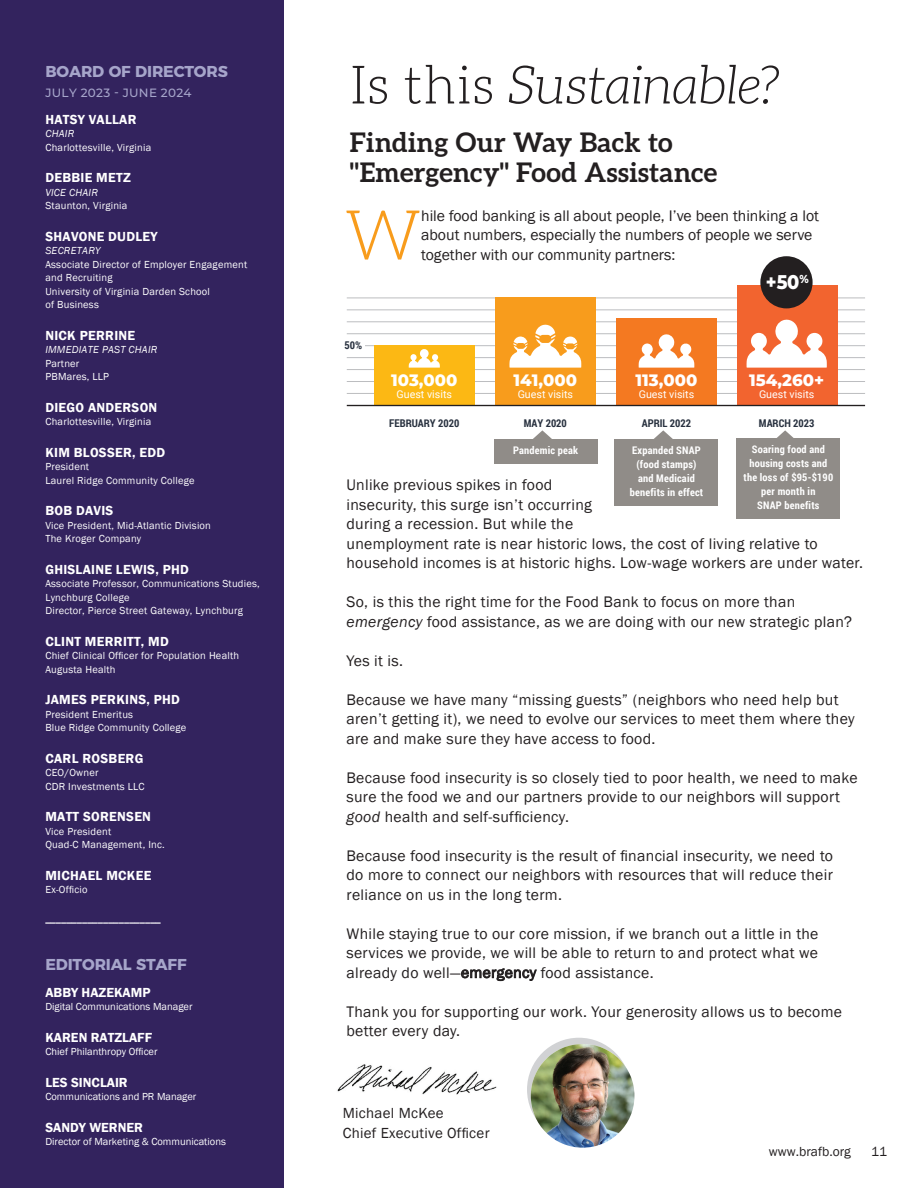
<style>
.page{position:relative;width:918px;height:1188px;background:#fff}
.page>*{position:absolute;margin:0;border:0;box-sizing:border-box;transform-origin:0 0}
.dropCap{font:300 69.15px "Aleo";color:#f89c1c}
.Plain_Text{font:italic 300 53.1px "Aleo";letter-spacing:-.005em;color:#231f20}
.Plain_Text-2{font:700 27px/29.1px "Aleo";letter-spacing:.01em;color:#231f20}
.t1{font:800 19.8px "Montserrat";color:#fff;scale:.9 1}
.t2{font:800 16.5px "Montserrat";color:#fff}
.p1{font:15.75px/19.5px "Franklin Gothic";letter-spacing:.02em;color:#231f20}
.dropCap-2{font:15.75px/19.5px "Franklin Gothic";color:#231f20}
.p1-2{font:700 15.75px "Montserrat";letter-spacing:-.01em;color:#a6a5ca}
.p1-3{font:15px "Franklin Gothic";letter-spacing:.02em;color:#231f20}
.p1-4{font:600 13.5px "Franklin Gothic";letter-spacing:.02em;color:#fff}
.p1-5{font:600 13.5px "Franklin Gothic";color:#fff}
.t3{font:13.5px "Franklin Gothic";color:#231f20}
.p1-6{font:500 12px "Montserrat";letter-spacing:.025em;color:#a6a5ca}
.t4{font:10.65px "Roboto";color:#fff}
.t5{font:700 10.65px "Roboto Condensed";color:#28313f}
.p1-7{font:10.5px/13.5px "Franklin Gothic";letter-spacing:.02em;color:#fff}
.CTA{font:700 10.5px/14.1px "Roboto Condensed";letter-spacing:.02em;color:#fff;text-align:center}
.p1-8{font:10.5px "Franklin Gothic";color:#fff}
.p1-9{font:italic 10.5px "Franklin Gothic";letter-spacing:.02em;color:#fff}
.p1-10{font:600 10.5px "Franklin Gothic";color:#fff}
.s1{font-style:normal}
.s2{font-style:italic}
</style>
<div class="page">
<div style="left:0;top:0;width:284px;height:1188px;background:#33235e"></div>
<img style="left:337px;top:1064px;width:160px;height:31px">
<div style="left:527px;top:1038px;width:104px;height:103px;background:#d1d2d4;border-radius:50%"></div>
<img style="left:531px;top:1044px;width:103px;height:104px;border-radius:52px">
<hr style="left:347px;top:393px;width:518px;height:1px;background:#bcbdc0">
<hr style="left:347px;top:381px;width:518px;height:1px;background:#bcbdc0">
<hr style="left:347px;top:369px;width:518px;height:1px;background:#bcbdc0">
<hr style="left:347px;top:357px;width:518px;height:1px;background:#bcbdc0">
<hr style="left:347px;top:345px;width:518px;height:1px;background:#bcbdc0">
<hr style="left:347px;top:333px;width:518px;height:1px;background:#bcbdc0">
<hr style="left:347px;top:321px;width:518px;height:1px;background:#bcbdc0">
<hr style="left:347px;top:310px;width:518px;height:1px;background:#bcbdc0">
<hr style="left:347px;top:298px;width:518px;height:1px;background:#bcbdc0">
<div style="left:495px;top:298px;width:101px;height:108px;background:#f89c1c"></div>
<div style="left:374px;top:346px;width:100px;height:60px;background:#fcb814"></div>
<div style="left:737px;top:286px;width:101px;height:120px;background:#f2642f"></div>
<div style="left:616px;top:318px;width:101px;height:88px;background:#f47921"></div>
<hr style="left:347px;top:405px;width:518px;height:1px;background:#231f20">
<svg style="left:509px;top:324px;width:72px;height:44px"></svg>
<svg style="left:409px;top:349px;width:31px;height:19px"></svg>
<svg style="left:747px;top:319px;width:80px;height:49px"></svg>
<svg style="left:639px;top:334px;width:55px;height:34px"></svg>
<svg style="left:533px;top:430px;width:19px;height:9px"></svg>
<div style="left:494px;top:439px;width:103px;height:24px;background:#908c88"></div>
<svg style="left:654px;top:430px;width:19px;height:9px"></svg>
<div style="left:615px;top:439px;width:103px;height:67px;background:#908c88"></div>
<svg style="left:777px;top:430px;width:17px;height:8px"></svg>
<div style="left:737px;top:438px;width:103px;height:81px;background:#908c88"></div>
<div style="left:760px;top:256px;width:53px;height:52px;background:#231f20;border-radius:50%"></div>
<div style="left:345px;top:338px;width:20px;height:14px;background:#fff"></div>
<p class="p1-2" style="left:45px;top:59px;width:184px">BOARD OF DIRECTORS</p>
<p class="p1-6" style="left:45px;top:84px;width:148px">JULY 2023 - JUNE 2024</p>
<p class="p1-4" style="left:45px;top:111px;width:93px">HATSY VALLAR</p>
<p class="p1-9" style="left:45px;top:127px;width:30px">CHAIR</p>
<p class="p1-7" style="left:45px;top:141px;width:107px">Charlottesville, Virginia</p>
<p class="p1-4" style="left:45px;top:170px;width:87px">DEBBIE METZ</p>
<p class="p1-9" style="left:45px;top:186px;width:54px">VICE CHAIR</p>
<p class="p1-7" style="left:45px;top:199px;width:84px">Staunton, Virginia</p>
<p class="p1-4" style="left:45px;top:228px;width:114px">SHAVONE DUDLEY</p>
<p class="p1-9" style="left:45px;top:244px;width:57px">SECRETARY</p>
<p class="p1-7" style="left:45px;top:258px;width:203px">Associate Director of Employer Engagement and Recruiting</p>
<p class="p1-7" style="left:45px;top:285px;width:166px">University of Virginia Darden School of Business</p>
<p class="p1-4" style="left:45px;top:327px;width:91px">NICK PERRINE</p>
<p class="p1-9" style="left:45px;top:343px;width:114px">IMMEDIATE PAST CHAIR</p>
<p class="p1-7" style="left:45px;top:357px;width:36px">Partner</p>
<p class="p1-7" style="left:45px;top:370px;width:65px">PBMares, LLP</p>
<p class="p1-4" style="left:45px;top:399px;width:113px">DIEGO ANDERSON</p>
<p class="p1-7" style="left:45px;top:415px;width:107px">Charlottesville, Virginia</p>
<p class="p1-4" style="left:45px;top:444px;width:121px">KIM BLOSSER, EDD</p>
<p class="p1-7" style="left:45px;top:460px;width:45px">President</p>
<p class="p1-7" style="left:45px;top:474px;width:151px">Laurel Ridge Community College</p>
<p class="p1-4" style="left:45px;top:503px;width:69px">BOB DAVIS</p>
<p class="p1-7" style="left:45px;top:519px;width:167px">Vice President, Mid-Atlantic Division</p>
<p class="p1-7" style="left:45px;top:532px;width:97px">The Kroger Company</p>
<p class="p1-4" style="left:45px;top:561px;width:145px">GHISLAINE LEWIS, PHD</p>
<p class="p1-7" style="left:45px;top:577px;width:216px">Associate Professor, Communications Studies,</p>
<p class="p1-7" style="left:45px;top:591px;width:199px">Lynchburg College<br>Director, Pierce Street Gateway, Lynchburg</p>
<p class="p1-4" style="left:45px;top:633px;width:125px">CLINT MERRITT, MD</p>
<p class="p1-7" style="left:45px;top:649px;width:195px">Chief Clinical Officer for Population Health</p>
<p class="p1-7" style="left:45px;top:663px;width:72px">Augusta Health</p>
<p class="p1-4" style="left:45px;top:692px;width:136px">JAMES PERKINS, PHD</p>
<p class="p1-7" style="left:45px;top:708px;width:89px">President Emeritus</p>
<p class="p1-7" style="left:45px;top:721px;width:143px">Blue Ridge Community College</p>
<p class="p1-4" style="left:45px;top:750px;width:100px">CARL ROSBERG</p>
<p class="p1-7" style="left:45px;top:766px;width:55px">CEO/Owner</p>
<p class="p1-7" style="left:45px;top:780px;width:101px">CDR Investments LLC</p>
<p class="p1-4" style="left:45px;top:809px;width:107px">MATT SORENSEN</p>
<p class="p1-7" style="left:45px;top:825px;width:67px">Vice President</p>
<p class="p1-7" style="left:45px;top:838px;width:121px">Quad-C Management, Inc.</p>
<p class="p1-4" style="left:45px;top:867px;width:108px">MICHAEL MCKEE</p>
<p class="p1-7" style="left:45px;top:883px;width:44px">Ex-Officio</p>
<p class="p1-10" style="left:45px;top:912px;width:117px">______________________</p>
<p class="p1-2" style="left:45px;top:951px;width:143px">EDITORIAL STAFF</p>
<p class="p1-5" style="left:45px;top:984px;width:107px">ABBY HAZEKAMP</p>
<p class="p1-8" style="left:45px;top:1000px;width:149px">Digital Communications Manager</p>
<p class="p1-5" style="left:45px;top:1029px;width:108px">KAREN RATZLAFF</p>
<p class="p1-8" style="left:45px;top:1045px;width:114px">Chief Philanthropy Officer</p>
<p class="p1-5" style="left:45px;top:1074px;width:84px">LES SINCLAIR</p>
<p class="p1-8" style="left:45px;top:1090px;width:153px">Communications and PR Manager</p>
<p class="p1-5" style="left:45px;top:1119px;width:99px">SANDY WERNER</p>
<p class="p1-8" style="left:45px;top:1135px;width:182px">Director of Marketing &amp; Communications</p>
<p class="Plain_Text" style="left:350px;top:56px;width:432px"><span class="s1">Is this</span> Sustainable?</p>
<p class="Plain_Text-2" style="left:350px;top:128px;width:369px">Finding Our Way Back to "Emergency" Food Assistance</p>
<p class="dropCap" style="left:345px;top:198px;width:78px">W</p>
<p class="dropCap-2" style="left:421px;top:206px;width:399px">hile food banking is all about people, I’ve been thinking a lot about numbers, especially the numbers of people we serve together with our community partners:</p>
<p class="t1" style="left:766px;top:268px;width:49px">+50<sup>%</sup></p>
<p class="t5" style="left:345px;top:338px;width:19px">50%</p>
<p class="t2" style="left:391px;top:368px;width:68px">103,000</p>
<p class="t4" style="left:397px;top:387px;width:57px">Guest visits</p>
<p class="t5" style="left:389px;top:416px;width:72px">FEBRUARY 2020</p>
<p class="t2" style="left:514px;top:368px;width:65px">141,000</p>
<p class="t4" style="left:518px;top:387px;width:57px">Guest visits</p>
<p class="t5" style="left:524px;top:416px;width:45px">MAY 2020</p>
<p class="t2" style="left:636px;top:368px;width:63px">113,000</p>
<p class="t4" style="left:639px;top:387px;width:57px">Guest visits</p>
<p class="t5" style="left:642px;top:416px;width:51px">APRIL 2022</p>
<p class="t2" style="left:749px;top:368px;width:76px">154,260+</p>
<p class="t4" style="left:759px;top:387px;width:57px">Guest visits</p>
<p class="t5" style="left:759px;top:416px;width:57px">MARCH 2023</p>
<p class="CTA" style="left:513px;top:442px;width:67px">Pandemic peak</p>
<p class="CTA" style="left:630px;top:443px;width:75px">Expanded SNAP (food stamps) and Medicaid benefits in effect</p>
<p class="CTA" style="left:744px;top:442px;width:91px">Soaring food and housing costs and the loss of $95-$190 per month in<br>SNAP benefits</p>
<p class="p1" style="left:346px;top:476px;width:518px">Unlike previous spikes in food<br>insecurity, this surge isn’t occurring<br>during a recession. But while the<br>unemployment rate is near historic lows, the cost of living relative to household incomes is at historic highs. Low-wage workers are under water.</p>
<p class="p1" style="left:346px;top:593px;width:507px">So, is this the right time for the Food Bank to focus on more than <span class="s2">emergency</span> food assistance, as we are doing with our new strategic plan?</p>
<p class="p1" style="left:346px;top:651px;width:58px">Yes it is.</p>
<p class="p1" style="left:346px;top:690px;width:510px">Because we have many “missing guests” (neighbors who need help but aren’t getting it), we need to evolve our services to meet them where they are and make sure they have access to food.</p>
<p class="p1" style="left:346px;top:768px;width:513px">Because food insecurity is so closely tied to poor health, we need to make sure the food we and our partners provide to our neighbors will support <span class="s2">good</span> health and self-sufficiency.</p>
<p class="p1" style="left:346px;top:846px;width:488px;text-align:justify">Because food insecurity is the result of financial insecurity, we need to do more to connect our neighbors with resources that will reduce their reliance on us in the long term.</p>
<p class="p1" style="left:346px;top:924px;width:474px;text-align:justify">While staying true to our core mission, if we branch out a little in the services we provide, we will be able to return to and protect what we already do well—emergency food assistance.</p>
<p class="p1" style="left:346px;top:1002px;width:497px">Thank you for supporting our work. Your generosity allows us to become better every day.</p>
<p class="p1-3" style="left:343px;top:1103px;width:103px">Michael McKee</p>
<p class="p1-3" style="left:343px;top:1124px;width:148px">Chief Executive Officer</p>
<p class="t3" style="left:769px;top:1143px;width:83px">www.brafb.org</p>
<p class="t3" style="left:871px;top:1143px;width:17px">11</p>
</div>
